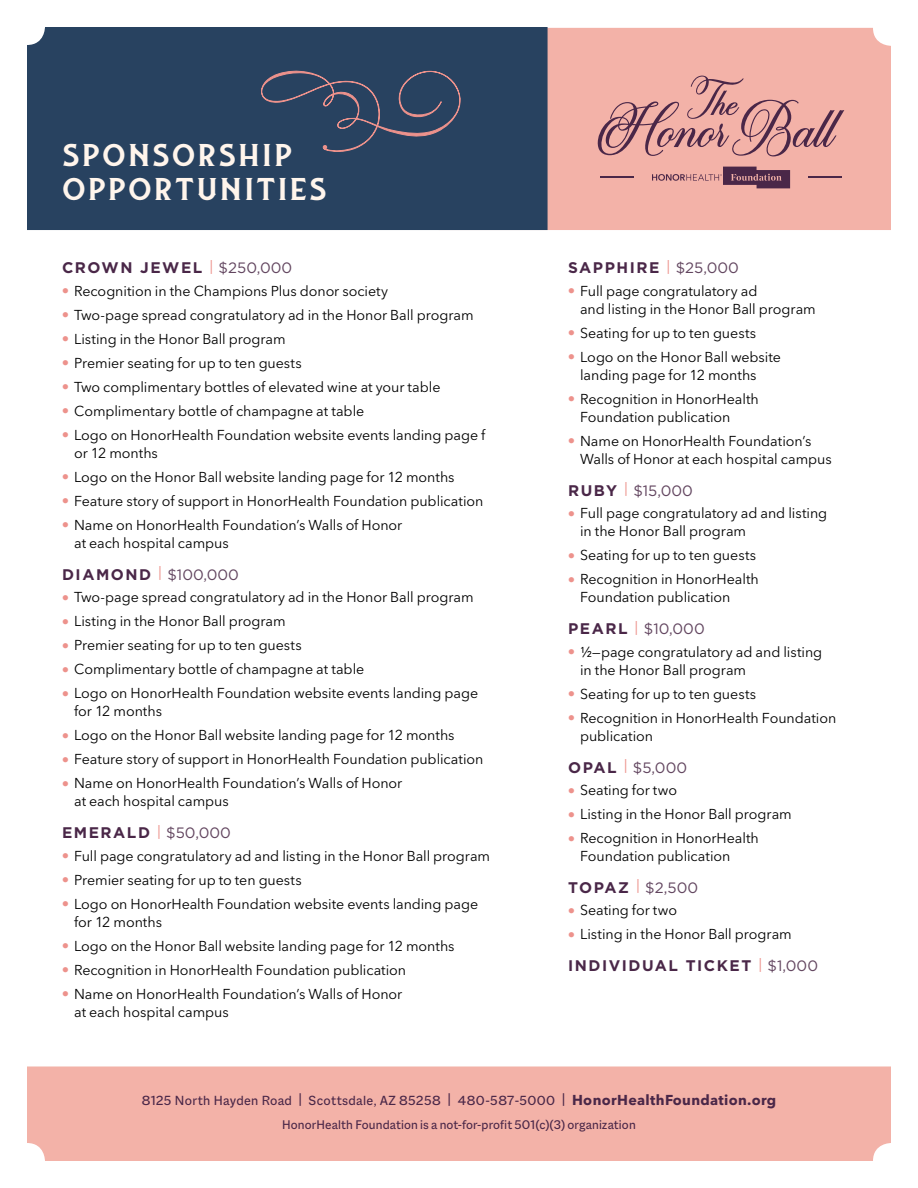
<style>
.page{position:relative;width:918px;height:1188px;background:#fff}
.page>*{position:absolute;margin:0;border:0;box-sizing:border-box;transform-origin:0 0}
.t1{font:45px/34.5px "Lansdowne";letter-spacing:.065em;color:#fff5ec;scale:1.1 1}
.t2{font:700 15.3px "Gotham";letter-spacing:.1em;color:#4a2748}
.t3{font:15px "Gotham";color:#62455f}
.t4{font:14.25px/24px "Avenir Next LT Pro";letter-spacing:-.005em;color:#000}
.t5{font:14.25px "Macklin Sans";letter-spacing:.025em;color:#4a2748}
.t6{font:13.5px "Macklin Sans";letter-spacing:.01em;color:#4a2748}
.s1{font-weight:400;font-size:15px;color:#ed928c}
.s2{font-weight:400;font-size:15px;color:#62455f}
.s3{font-weight:700;font-size:15.3px;color:#4a2748}
.s4{color:#ed928c}
.s5{font-family:"Avenir Next LT Pro";font-weight:700}
</style>
<div class="page">
<div style="left:548px;top:28px;width:343px;height:202px;background:#f3b2a8"></div>
<div style="left:27px;top:1066px;width:864px;height:95px;background:#f3b2a8"></div>
<div style="left:27px;top:27px;width:521px;height:203px;background:#284260"></div>
<svg style="left:652px;top:167px;width:138px;height:21px;background:#ab767f"></svg>
<hr style="left:600px;top:176px;width:33px;height:2px;background:#4a2748">
<hr style="left:809px;top:176px;width:33px;height:2px;background:#4a2748">
<svg style="left:596px;top:76px;width:248px;height:80px;background:#d79b98"></svg>
<svg style="left:260px;top:27px;width:217px;height:125px;background:#314562"></svg>
<h1 class="t1" style="left:64px;top:137px;width:241px">sponsorship opportunities</h1>
<p class="t2" style="left:62px;top:259px;width:232px">CROWN JEWEL <span class="s1">|</span> <span class="s2">$250,000</span></p>
<p class="t4" style="left:74px;top:279px;width:413px">Recognition in the Champions Plus donor society<br>Two-page spread congratulatory ad in the Honor Ball program Listing in the Honor Ball program<br>Premier seating for up to ten guests<br>Two complimentary bottles of elevated wine at your table Complimentary bottle of champagne at table<br>Logo on HonorHealth Foundation website events landing page f</p>
<p class="t4" style="left:74px;top:441px;width:411px">or 12 months<br>Logo on the Honor Ball website landing page for 12 months Feature story of support in HonorHealth Foundation publication Name on HonorHealth Foundation’s Walls of Honor</p>
<p class="t4" style="left:74px;top:531px;width:156px">at each hospital campus</p>
<p class="t3" style="left:62px;top:566px;width:178px"><span class="s3">DIAMOND</span> <span class="s4">|</span> $100,000</p>
<p class="t4" style="left:74px;top:585px;width:406px">Two-page spread congratulatory ad in the Honor Ball program Listing in the Honor Ball program<br>Premier seating for up to ten guests<br>Complimentary bottle of champagne at table<br>Logo on HonorHealth Foundation website events landing page</p>
<p class="t4" style="left:74px;top:699px;width:411px">for 12 months<br>Logo on the Honor Ball website landing page for 12 months Feature story of support in HonorHealth Foundation publication Name on HonorHealth Foundation’s Walls of Honor</p>
<p class="t4" style="left:74px;top:789px;width:156px">at each hospital campus</p>
<p class="t2" style="left:62px;top:824px;width:170px">EMERALD <span class="s1">|</span> <span class="s2">$50,000</span></p>
<p class="t4" style="left:74px;top:844px;width:418px">Full page congratulatory ad and listing in the Honor Ball program<br>Premier seating for up to ten guests<br>Logo on HonorHealth Foundation website events landing page</p>
<p class="t4" style="left:74px;top:910px;width:382px">for 12 months<br>Logo on the Honor Ball website landing page for 12 months Recognition in HonorHealth Foundation publication<br>Name on HonorHealth Foundation’s Walls of Honor</p>
<p class="t4" style="left:74px;top:1000px;width:156px">at each hospital campus</p>
<p class="t2" style="left:568px;top:259px;width:172px">SAPPHIRE <span class="s1">|</span> <span class="s2">$25,000</span></p>
<p class="t4" style="left:580px;top:282px;width:237px;line-height:18px">Full page congratulatory ad<br>and listing in the Honor Ball program</p>
<p class="t4" style="left:580px;top:321px;width:202px">Seating for up to ten guests<br>Logo on the Honor Ball website</p>
<p class="t4" style="left:580px;top:363px;width:180px">landing page for 12 months<br>Recognition in HonorHealth</p>
<p class="t4" style="left:580px;top:405px;width:233px">Foundation publication<br>Name on HonorHealth Foundation’s</p>
<p class="t4" style="left:580px;top:447px;width:253px">Walls of Honor at each hospital campus</p>
<p class="t3" style="left:568px;top:482px;width:126px"><span class="s3">RUBY</span> <span class="s4">|</span> $15,000</p>
<p class="t4" style="left:580px;top:504px;width:249px;line-height:18px">Full page congratulatory ad and listing in the Honor Ball program</p>
<p class="t4" style="left:580px;top:543px;width:180px">Seating for up to ten guests<br>Recognition in HonorHealth</p>
<p class="t4" style="left:580px;top:585px;width:152px">Foundation publication</p>
<p class="t3" style="left:568px;top:620px;width:138px"><span class="s3">PEARL</span> <span class="s4">|</span> $10,000</p>
<p class="t4" style="left:580px;top:643px;width:244px;line-height:18px">1/2—page congratulatory ad and listing in the Honor Ball program</p>
<p class="t4" style="left:580px;top:682px;width:258px">Seating for up to ten guests<br>Recognition in HonorHealth Foundation</p>
<p class="t4" style="left:580px;top:724px;width:74px">publication</p>
<p class="t3" style="left:568px;top:759px;width:121px"><span class="s3">OPAL</span> <span class="s4">|</span> $5,000</p>
<p class="t4" style="left:580px;top:778px;width:213px">Seating for two<br>Listing in the Honor Ball program<br>Recognition in HonorHealth</p>
<p class="t4" style="left:580px;top:844px;width:152px">Foundation publication</p>
<p class="t3" style="left:568px;top:879px;width:131px"><span class="s3">TOPAZ</span> <span class="s4">|</span> $2,500</p>
<p class="t4" style="left:580px;top:899px;width:213px">Seating for two<br>Listing in the Honor Ball program</p>
<p class="t2" style="left:568px;top:957px;width:251px">INDIVIDUAL TICKET <span class="s1">|</span> <span class="s2">$1,000</span></p>
<p class="t5" style="left:142px;top:1093px;width:636px">8125 North Hayden Road | Scottsdale, AZ 85258 | 480-587-5000 | <span class="s5">HonorHealthFoundation.org</span></p>
<p class="t6" style="left:282px;top:1117px;width:355px">HonorHealth Foundation is a not-for-profit 501(c)(3) organization</p>
</div>
